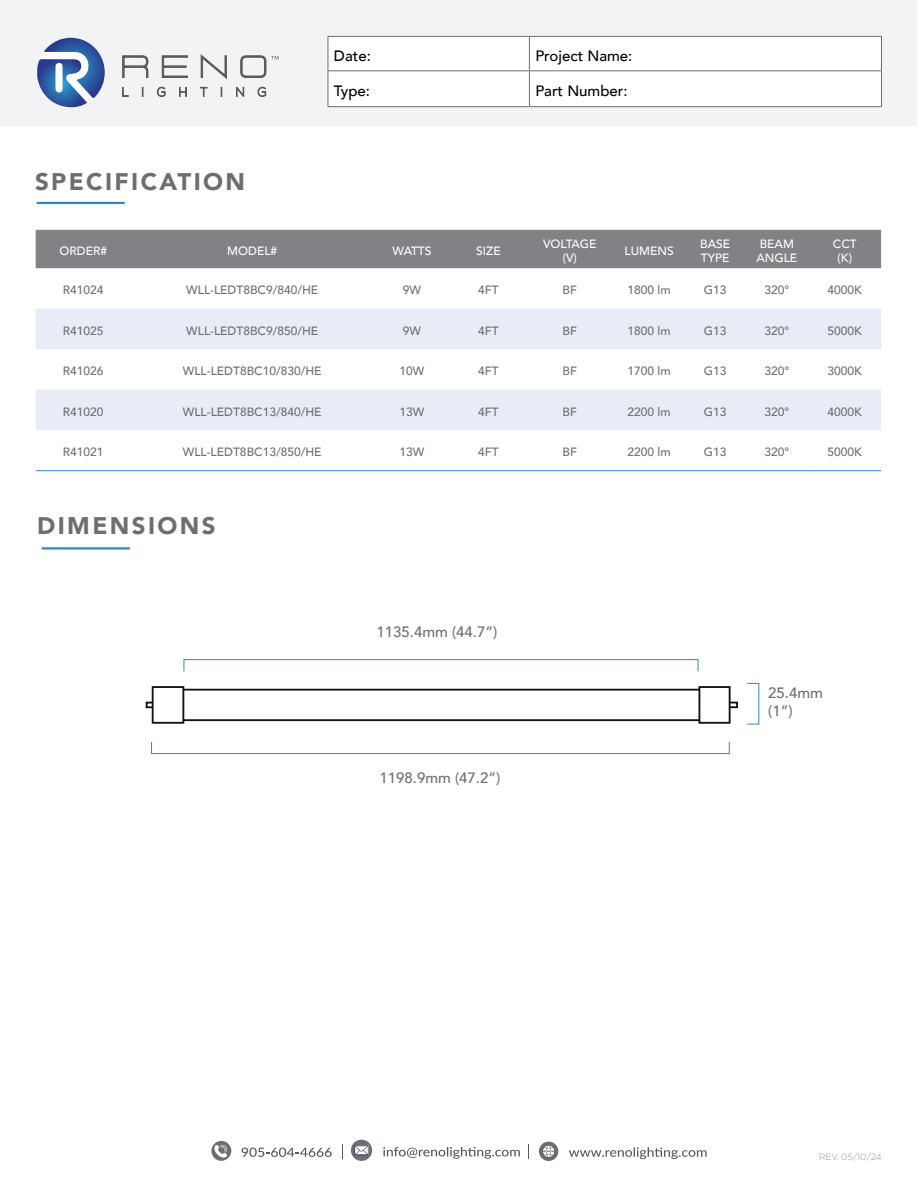
<style>
.page{position:relative;width:918px;height:1188px;background:#fff}
.page>*{position:absolute;margin:0;border:0;box-sizing:border-box;transform-origin:0 0}
.t1{font:900 24px "Avenir";letter-spacing:.1em;color:#6d6e71}
.t2{font:500 15px/18px "Avenir";color:#6d6e71}
.t3{font:500 15px "Avenir";color:#000}
.t4{font:500 12px "Avenir";color:#6d6e71}
.t5{font:500 12px/14.4px "Avenir";color:#fff;text-align:center}
.t6{font:300 9px "Gotham";color:#939598}
</style>
<div class="page">
<svg style="left:383px;top:1147px;width:137px;height:12px"></svg>
<div style="left:351px;top:1140px;width:21px;height:21px;background:#6d6e71;border-radius:50%"></div>
<svg style="left:354px;top:1145px;width:15px;height:10px"></svg>
<svg style="left:569px;top:1147px;width:138px;height:12px"></svg>
<div style="left:539px;top:1142px;width:19px;height:19px;background:#6d6e71;border-radius:50%"></div>
<svg style="left:542px;top:1145px;width:13px;height:13px"></svg>
<svg style="left:242px;top:1148px;width:90px;height:9px"></svg>
<div style="left:211px;top:1141px;width:20px;height:20px;background:#6d6e71;border-radius:50%"></div>
<svg style="left:213px;top:1145px;width:14px;height:13px"></svg>
<svg style="left:342px;top:1145px;width:1px;height:14px"></svg>
<svg style="left:528px;top:1145px;width:1px;height:14px"></svg>
<div style="left:1px;top:0;width:916px;height:126px;background:#f2f3f4"></div>
<hr style="left:37px;top:202px;width:88px;height:2px;background:#3685c6">
<div style="left:36px;top:230px;width:845px;height:38px;background:#808285"></div>
<svg style="left:36px;top:309px;width:845px;height:121px;fill:#e7ecf7"></svg>
<hr style="left:36px;top:470px;width:95px;height:1px;background:#3685c6">
<hr style="left:131px;top:470px;width:243px;height:1px;background:#3685c6">
<hr style="left:374px;top:470px;width:76px;height:1px;background:#3685c6">
<hr style="left:450px;top:470px;width:77px;height:1px;background:#3685c6">
<hr style="left:527px;top:470px;width:86px;height:1px;background:#3685c6">
<hr style="left:613px;top:470px;width:72px;height:1px;background:#3685c6">
<hr style="left:685px;top:470px;width:60px;height:1px;background:#3685c6">
<hr style="left:745px;top:470px;width:64px;height:1px;background:#3685c6">
<hr style="left:809px;top:470px;width:72px;height:1px;background:#3685c6">
<div style="left:329px;top:37px;width:552px;height:69px;background:#fff"></div>
<hr style="left:328px;top:36px;width:201px;height:1px;background:#6d6e71">
<hr style="left:328px;top:37px;width:1px;height:33px;background:#6d6e71">
<hr style="left:529px;top:36px;width:353px;height:1px;background:#6d6e71">
<hr style="left:529px;top:37px;width:1px;height:33px;background:#6d6e71">
<hr style="left:881px;top:37px;width:1px;height:33px;background:#6d6e71">
<hr style="left:328px;top:70px;width:201px;height:1px;background:#6d6e71">
<hr style="left:328px;top:71px;width:1px;height:35px;background:#6d6e71">
<hr style="left:529px;top:70px;width:353px;height:1px;background:#6d6e71">
<hr style="left:529px;top:71px;width:1px;height:35px;background:#6d6e71">
<hr style="left:881px;top:71px;width:1px;height:35px;background:#6d6e71">
<hr style="left:328px;top:106px;width:201px;height:1px;background:#6d6e71">
<hr style="left:529px;top:106px;width:353px;height:1px;background:#6d6e71">
<svg style="left:122px;top:55px;width:27px;height:23px"></svg>
<svg style="left:161px;top:55px;width:27px;height:23px"></svg>
<svg style="left:200px;top:54px;width:27px;height:25px"></svg>
<svg style="left:122px;top:87px;width:7px;height:10px"></svg>
<svg style="left:156px;top:86px;width:10px;height:11px"></svg>
<svg style="left:179px;top:87px;width:8px;height:10px"></svg>
<svg style="left:200px;top:87px;width:8px;height:10px"></svg>
<svg style="left:236px;top:86px;width:9px;height:11px"></svg>
<svg style="left:257px;top:86px;width:10px;height:11px"></svg>
<svg style="left:37px;top:38px;width:68px;height:70px"></svg>
<svg style="left:240px;top:55px;width:38px;height:23px"></svg>
<div style="left:146px;top:702px;width:11px;height:6px;border:2px solid #121012"></div>
<div style="left:727px;top:702px;width:11px;height:6px;border:2px solid #121012"></div>
<svg style="left:147px;top:688px;width:590px;height:34px"></svg>
<div style="left:153px;top:687px;width:30px;height:36px;background:#fff"></div>
<div style="left:152px;top:686px;width:32px;height:38px;border:2px solid #121012"></div>
<div style="left:699px;top:687px;width:31px;height:36px;background:#fff"></div>
<div style="left:699px;top:686px;width:32px;height:38px;border:2px solid #121012"></div>
<hr style="left:42px;top:547px;width:88px;height:3px;background:#3685c6">
<div style="left:151px;top:742px;width:579px;height:12px;border:1px solid #3685c6"></div>
<div style="left:184px;top:659px;width:514px;height:13px;border:1px solid #3685c6"></div>
<h1 class="t1" style="left:35px;top:161px;width:212px">SPECIFICATION</h1>
<p class="t3" style="left:334px;top:43px;width:38px">Date:</p>
<p class="t3" style="left:535px;top:43px;width:98px">Project Name:</p>
<p class="t3" style="left:334px;top:78px;width:38px">Type:</p>
<p class="t3" style="left:535px;top:78px;width:94px">Part Number:</p>
<p class="t5" style="left:60px;top:243px;width:49px">ORDER#</p>
<p class="t5" style="left:227px;top:243px;width:51px">MODEL#</p>
<p class="t5" style="left:392px;top:243px;width:41px">WATTS</p>
<p class="t5" style="left:476px;top:243px;width:26px">SIZE</p>
<p class="t5" style="left:543px;top:236px;width:55px">VOLTAGE (V)</p>
<p class="t5" style="left:625px;top:243px;width:51px">LUMENS</p>
<p class="t5" style="left:700px;top:236px;width:32px;text-align:left">BASE<br>TYPE</p>
<p class="t5" style="left:756px;top:236px;width:42px;text-align:left">BEAM<br>ANGLE</p>
<p class="t5" style="left:833px;top:236px;width:25px">CCT (K)</p>
<p class="t4" style="left:63px;top:280px;width:42px">R41024</p>
<p class="t4" style="left:186px;top:280px;width:134px">WLL-LEDT8BC9/840/HE</p>
<p class="t4" style="left:403px;top:280px;width:20px">9W</p>
<p class="t4" style="left:478px;top:280px;width:22px">4FT</p>
<p class="t4" style="left:563px;top:280px;width:16px">BF</p>
<p class="t4" style="left:628px;top:280px;width:45px">1800 lm</p>
<p class="t4" style="left:704px;top:280px;width:24px">G13</p>
<p class="t4" style="left:764px;top:280px;width:26px">320°</p>
<p class="t4" style="left:828px;top:280px;width:36px">4000K</p>
<p class="t4" style="left:63px;top:320px;width:42px">R41025</p>
<p class="t4" style="left:186px;top:320px;width:134px">WLL-LEDT8BC9/850/HE</p>
<p class="t4" style="left:403px;top:320px;width:20px">9W</p>
<p class="t4" style="left:478px;top:320px;width:22px">4FT</p>
<p class="t4" style="left:563px;top:320px;width:16px">BF</p>
<p class="t4" style="left:628px;top:320px;width:45px">1800 lm</p>
<p class="t4" style="left:704px;top:320px;width:24px">G13</p>
<p class="t4" style="left:764px;top:320px;width:26px">320°</p>
<p class="t4" style="left:828px;top:320px;width:36px">5000K</p>
<p class="t4" style="left:63px;top:361px;width:42px">R41026</p>
<p class="t4" style="left:183px;top:361px;width:140px">WLL-LEDT8BC10/830/HE</p>
<p class="t4" style="left:399px;top:361px;width:26px">10W</p>
<p class="t4" style="left:478px;top:361px;width:22px">4FT</p>
<p class="t4" style="left:563px;top:361px;width:16px">BF</p>
<p class="t4" style="left:628px;top:361px;width:45px">1700 lm</p>
<p class="t4" style="left:704px;top:361px;width:24px">G13</p>
<p class="t4" style="left:764px;top:361px;width:26px">320°</p>
<p class="t4" style="left:828px;top:361px;width:36px">3000K</p>
<p class="t4" style="left:63px;top:401px;width:42px">R41020</p>
<p class="t4" style="left:183px;top:401px;width:140px">WLL-LEDT8BC13/840/HE</p>
<p class="t4" style="left:399px;top:401px;width:26px">13W</p>
<p class="t4" style="left:478px;top:401px;width:22px">4FT</p>
<p class="t4" style="left:563px;top:401px;width:16px">BF</p>
<p class="t4" style="left:628px;top:401px;width:45px">2200 lm</p>
<p class="t4" style="left:704px;top:401px;width:24px">G13</p>
<p class="t4" style="left:764px;top:401px;width:26px">320°</p>
<p class="t4" style="left:828px;top:401px;width:36px">4000K</p>
<p class="t4" style="left:63px;top:442px;width:42px">R41021</p>
<p class="t4" style="left:183px;top:442px;width:140px">WLL-LEDT8BC13/850/HE</p>
<p class="t4" style="left:399px;top:442px;width:26px">13W</p>
<p class="t4" style="left:478px;top:442px;width:22px">4FT</p>
<p class="t4" style="left:563px;top:442px;width:16px">BF</p>
<p class="t4" style="left:628px;top:442px;width:45px">2200 lm</p>
<p class="t4" style="left:704px;top:442px;width:24px">G13</p>
<p class="t4" style="left:764px;top:442px;width:26px">320°</p>
<p class="t4" style="left:828px;top:442px;width:36px">5000K</p>
<h1 class="t1" style="left:37px;top:505px;width:180px">DIMENSIONS</h1>
<p class="t2" style="left:376px;top:622px;width:122px">1135.4mm (44.7”)</p>
<p class="t2" style="left:380px;top:768px;width:122px">1198.9mm (47.2”)</p>
<p class="t2" style="left:768px;top:683px;width:56px">25.4mm (1”)</p>
<p class="t6" style="left:819px;top:1152px;width:64px">REV. 05/10/24</p>
</div>
